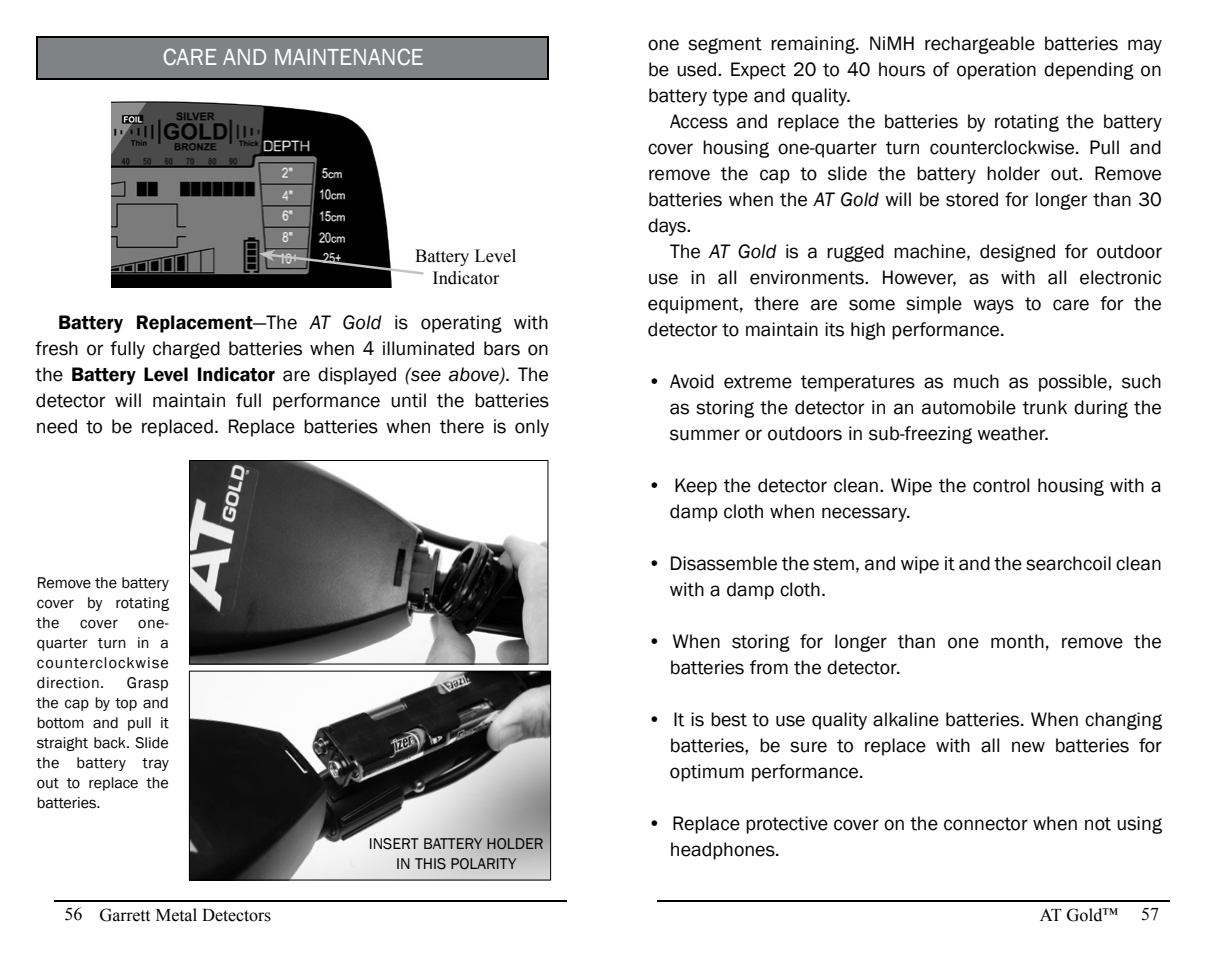
<style>
.page{position:relative;width:1224px;height:972px;background:#fff}
.page>*{position:absolute;margin:0;border:0;box-sizing:border-box;transform-origin:0 0}
.t1{font:24px "Franklin Gothic";color:#fff}
.t2{font:20px/26px "Franklin Gothic";color:#000;text-align:justify}
.t3{font:18.4px/22.2px "Times New Roman";color:#000;text-align:center}
.t4{font:18px "Times New Roman";color:#000}
.t5{font:16px/20px "Franklin Gothic";color:#000;text-align:justify}
.s1{font-weight:600}
.s2{font-style:italic}
.s3{font-size:16px}
</style>
<div class="page">
<hr style="left:657px;top:900px;width:513px;height:2px;background:#000">
<hr style="left:54px;top:900px;width:513px;height:2px;background:#000">
<img style="left:111px;top:101px;width:281px;height:186px">
<svg style="left:259px;top:250px;width:165px;height:26px"></svg>
<div style="left:37px;top:37px;width:511px;height:42px;background:#808285"></div>
<div style="left:36px;top:36px;width:513px;height:44px;border:2px solid #000"></div>
<img style="left:191px;top:673px;width:358px;height:205px">
<div style="left:189px;top:671px;width:362px;height:209px;border:1px solid #000"></div>
<img style="left:191px;top:462px;width:355px;height:201px">
<div style="left:189px;top:460px;width:359px;height:205px;border:1px solid #000"></div>
<p class="t1" style="left:163px;top:42px;width:263px">CARE AND MAINTENANCE</p>
<p class="t3" style="left:415px;top:245px;width:103px">Battery Level<br>Indicator</p>
<p class="t2" style="left:36px;top:309px;width:515px;text-indent:22px"><span class="s1">Battery Replacement</span>—The <span class="s2">AT Gold</span> is operating with fresh or fully charged batteries when 4 illuminated bars on the <span class="s1">Battery Level Indicator</span> are displayed <span class="s2">(see above)</span>. The detector will maintain full performance until the batteries need to be replaced. Replace batteries when there is only</p>
<p class="t5" style="left:37px;top:573px;width:133px">Remove the battery cover by rotating the</p>
<p class="t5" style="left:80px;top:613px;width:39px">cover</p>
<p class="t5" style="left:37px;top:613px;width:133px;text-indent:101px">one&shy;quarter turn in a counterclockwise direction.</p>
<p class="t5" style="left:37px;top:673px;width:133px;text-indent:90px">Grasp the cap by top and bottom and pull it straight back. Slide the battery tray out to replace the batteries.</p>
<p class="t5" style="left:369px;top:834px;width:176px;text-align:center">INSERT BATTERY HOLDER<br>IN THIS POLARITY</p>
<p class="t2" style="left:648px;top:31px;width:515px">one segment remaining. NiMH rechargeable batteries may be used. Expect 20 to 40 hours of operation depending on battery type and quality.</p>
<p class="t2" style="left:648px;top:109px;width:515px;text-indent:22px">Access and replace the batteries by rotating the battery cover housing one-quarter turn counterclockwise. Pull and remove the cap to slide the battery holder out. Remove batteries when the <span class="s2">AT Gold</span> will be stored for longer than 30 days.</p>
<p class="t2" style="left:648px;top:239px;width:515px;text-indent:22px">The <span class="s2">AT Gold</span> is a rugged machine, designed for outdoor use in all environments. However, as with all electronic equipment, there are some simple ways to care for the detector to maintain its high performance.</p>
<p class="t2" style="left:670px;top:369px;width:493px;text-indent:-22px">• Avoid extreme temperatures as much as possible, such as storing the detector in an automobile trunk during the summer or outdoors in sub-freezing weather.</p>
<p class="t2" style="left:670px;top:473px;width:493px;text-indent:-22px">• Keep the detector clean. Wipe the control housing with a damp cloth when necessary.</p>
<p class="t2" style="left:670px;top:551px;width:493px;text-indent:-22px">• Disassemble the stem, and wipe it and the searchcoil clean with a damp cloth.</p>
<p class="t2" style="left:670px;top:629px;width:493px;text-indent:-22px">• When storing for longer than one month, remove the batteries from the detector.</p>
<p class="t2" style="left:670px;top:707px;width:493px;text-indent:-22px">• It is best to use quality alkaline batteries. When changing batteries, be sure to replace with all new batteries for optimum performance.</p>
<p class="t2" style="left:670px;top:811px;width:493px;text-indent:-22px">• Replace protective cover on the connector when not using headphones.</p>
<p class="t4" style="left:64px;top:903px;width:208px">56 Garrett Metal Detectors</p>
<p class="t4" style="left:1040px;top:903px;width:80px">AT Gold<span class="s3">™</span></p>
<p class="t4" style="left:1141px;top:902px;width:19px">57</p>
</div>
